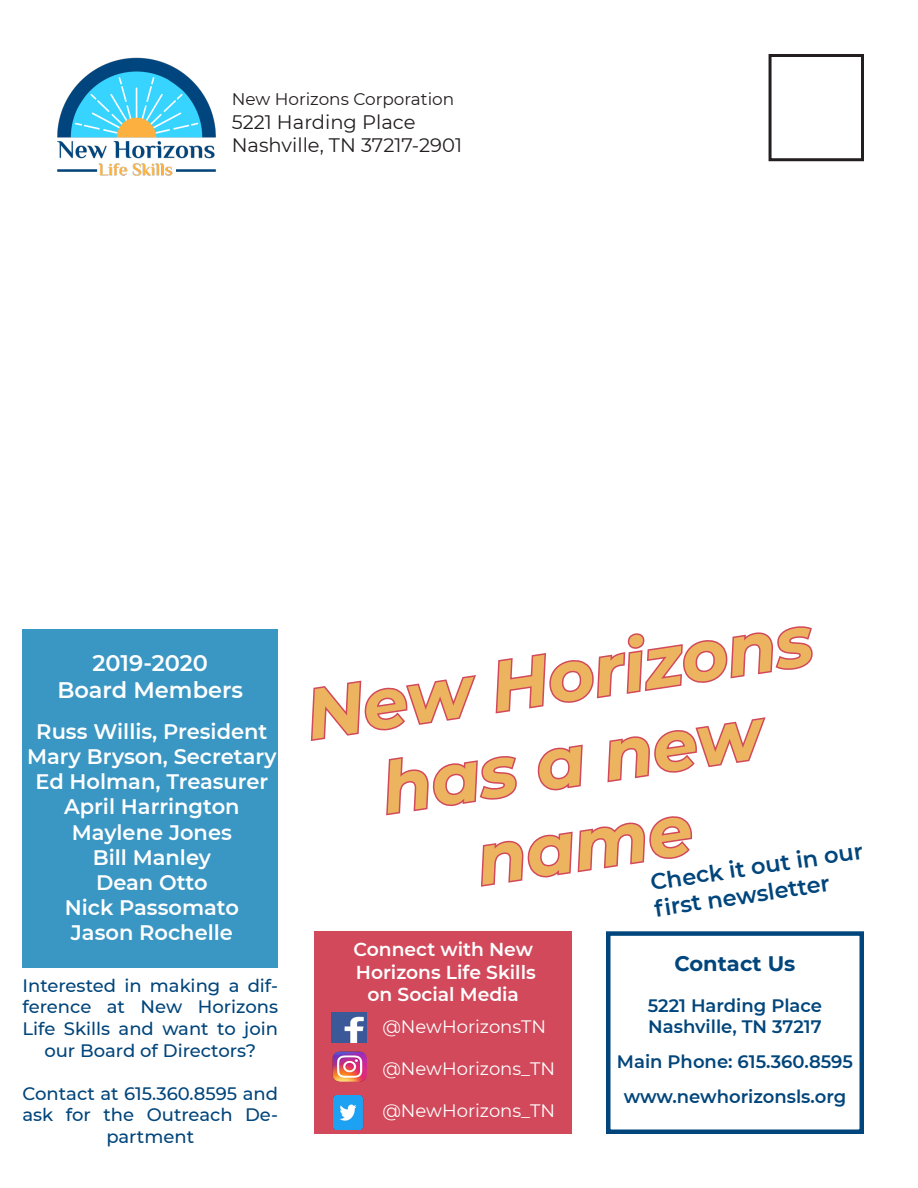
<style>
.page{position:relative;width:918px;height:1188px;background:#fff}
.page>*{position:absolute;margin:0;border:0;box-sizing:border-box;transform-origin:0 0}
.t1{font:italic 700 70.5px/84.9px "Montserrat";color:#edb45f;text-align:center}
.t2{font:600 22.5px/27.2px "Montserrat";color:#00457b}
.t3{font:600 22.5px "Montserrat";color:#fff}
.t4{font:600 21px "Montserrat";color:#fff}
.t5{font:700 21px "Montserrat";color:#00457b}
.t6{font:19.5px "Montserrat";color:#231f20}
.t7{font:600 18.75px "Montserrat";color:#fff}
.t8{font:500 18px/21.6px "Montserrat";color:#00457b;text-align:center}
.t9{font:600 18px "Montserrat";color:#00457b}
.t10{font:18px "Montserrat";color:#fff}
.t11{font:16.8px "Montserrat";color:#231f20}
</style>
<div class="page">
<div style="left:22px;top:629px;width:256px;height:339px;background:#3a97c3"></div>
<div style="left:315px;top:931px;width:257px;height:203px;background:#d1495b"></div>
<img style="left:333px;top:1051px;width:34px;height:30px">
<img style="left:332px;top:1012px;width:35px;height:31px">
<img style="left:333px;top:1095px;width:31px;height:34px">
<svg style="left:310px;top:626px;width:503px;height:261px"></svg>
<div style="left:606px;top:931px;width:258px;height:203px;border:4px solid #00457b"></div>
<div style="left:769px;top:54px;width:95px;height:107px;border:3px solid #231f20"></div>
<img style="left:57px;top:57px;width:159px;height:119px">
<p class="t11" style="left:232px;top:88px;width:224px">New Horizons Corporation</p>
<p class="t6" style="left:232px;top:108px;width:185px">5221 Harding Place</p>
<p class="t6" style="left:232px;top:132px;width:232px">Nashville, TN 37217-2901</p>
<p class="t3" style="left:93px;top:647px;width:117px">2019-2020</p>
<p class="t3" style="left:57px;top:674px;width:187px">Board Members</p>
<p class="t4" style="left:36px;top:717px;width:233px">Russ Willis, President</p>
<p class="t4" style="left:27px;top:742px;width:251px">Mary Bryson, Secretary</p>
<p class="t4" style="left:35px;top:767px;width:235px">Ed Holman, Treasurer</p>
<p class="t4" style="left:64px;top:792px;width:177px">April Harrington</p>
<p class="t4" style="left:72px;top:817px;width:162px">Maylene Jones</p>
<p class="t4" style="left:93px;top:843px;width:120px">Bill Manley</p>
<p class="t4" style="left:96px;top:868px;width:113px">Dean Otto</p>
<p class="t4" style="left:65px;top:893px;width:176px">Nick Passomato</p>
<p class="t4" style="left:71px;top:918px;width:164px">Jason Rochelle</p>
<p class="t8" style="left:22px;top:974px;width:257px">Interested in making a dif&shy;ference at New Horizons<br>Life Skills and want to join our Board of Directors?</p>
<p class="t8" style="left:22px;top:1082px;width:257px">Contact at 615.360.8595 and ask for the Outreach De&shy;partment</p>
<p class="t1" style="left:300px;top:667px;width:513px;rotate:-8deg">New Horizons has a new name</p>
<p class="t2" style="left:649px;top:867px;width:216px;rotate:-8deg">Check it out in our first newsletter</p>
<p class="t7" style="left:354px;top:936px;width:181px">Connect with New</p>
<p class="t7" style="left:356px;top:959px;width:181px">Horizons Life Skills</p>
<p class="t7" style="left:367px;top:981px;width:153px">on Social Media</p>
<p class="t10" style="left:382px;top:1014px;width:165px">@NewHorizonsTN</p>
<p class="t10" style="left:382px;top:1056px;width:174px">@NewHorizons_TN</p>
<p class="t10" style="left:382px;top:1098px;width:174px">@NewHorizons_TN</p>
<p class="t5" style="left:675px;top:948px;width:122px">Contact Us</p>
<p class="t9" style="left:648px;top:992px;width:176px">5221 Harding Place</p>
<p class="t9" style="left:648px;top:1014px;width:175px">Nashville, TN 37217</p>
<p class="t9" style="left:617px;top:1049px;width:238px">Main Phone: 615.360.8595</p>
<p class="t9" style="left:624px;top:1084px;width:224px">www.newhorizonsls.org</p>
</div>
